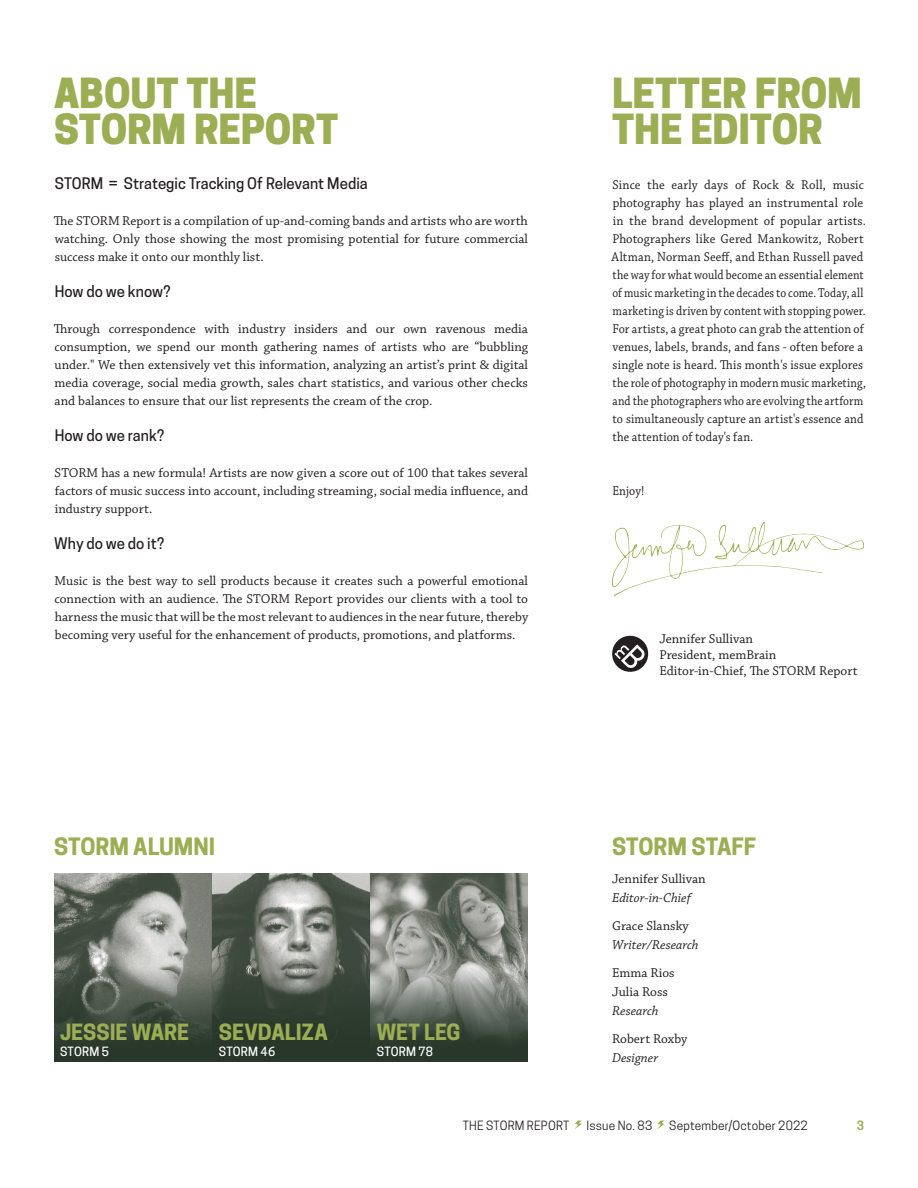
<style>
.page{position:relative;width:918px;height:1188px;background:#fff}
.page>*{position:absolute;margin:0;border:0;box-sizing:border-box;transform-origin:0 0}
.t1{font:800 39px/36px "Cooper Hewitt";letter-spacing:-.005em;color:#9cae53}
.t2{font:700 22.5px "Cooper Hewitt";color:#9cae53}
.t3{font:700 21px "Cooper Hewitt";color:#9cae53}
.t4{font:500 15px "Cooper Hewitt";color:#231f20}
.t5{font:13.5px/18px "Chaparral Pro";letter-spacing:.005em;color:#231f20;text-align:justify}
.t6{font:13.5px/18px "Chaparral Pro";letter-spacing:.005em;color:#231f20;scale:.95 1}
.t7{font:italic 13.5px "Chaparral Pro";color:#231f20}
.t8{font:13.5px "Chaparral Pro";letter-spacing:.005em;color:#231f20;scale:.9 1}
.t9{font:12px "Cooper Hewitt";letter-spacing:.02em;color:#231f20}
.t10{font:500 12px "Cooper Hewitt";letter-spacing:.015em;color:#fff}
.t11{font:600 12px "Cooper Hewitt";color:#9cae53}
</style>
<div class="page">
<svg style="left:612px;top:636px;width:36px;height:36px"></svg>
<svg style="left:612px;top:522px;width:252px;height:74px"></svg>
<img style="left:370px;top:873px;width:158px;height:94px">
<svg style="left:212px;top:873px;width:158px;height:94px;background:#787e76"></svg>
<svg style="left:54px;top:873px;width:158px;height:94px;background:#848880"></svg>
<svg style="left:54px;top:967px;width:474px;height:95px;background:#4b564b"></svg>
<svg style="left:574px;top:1120px;width:8px;height:10px"></svg>
<svg style="left:657px;top:1120px;width:7px;height:10px"></svg>
<h1 class="t1" style="left:54px;top:76px;width:286px">ABOUT THE<br>STORM REPORT</h1>
<h1 class="t1" style="left:612px;top:76px;width:251px">LETTER FROM<br>THE EDITOR</h1>
<p class="t4" style="left:55px;top:175px;width:314px">STORM = Strategic Tracking Of Relevant Media</p>
<p class="t5" style="left:54px;top:212px;width:476px">The STORM Report is a compilation of up-and-coming bands and artists who are worth watching. Only those showing the most promising potential for future commercial success make it onto our monthly list.</p>
<p class="t4" style="left:55px;top:283px;width:117px">How do we know?</p>
<p class="t5" style="left:54px;top:320px;width:476px">Through correspondence with industry insiders and our own ravenous media consumption, we spend our month gathering names of artists who are “bubbling under." We then extensively vet this information, analyzing an artist’s print &amp; digital media coverage, social media growth, sales chart statistics, and various other checks and balances to ensure that our list represents the cream of the crop.</p>
<p class="t4" style="left:55px;top:427px;width:111px">How do we rank?</p>
<p class="t5" style="left:55px;top:464px;width:475px">STORM has a new formula! Artists are now given a score out of 100 that takes several factors of music success into account, including streaming, social media influence, and industry support.</p>
<p class="t4" style="left:54px;top:535px;width:111px">Why do we do it?</p>
<p class="t5" style="left:54px;top:572px;width:475px">Music is the best way to sell products because it creates such a powerful emotional connection with an audience. The STORM Report provides our clients with a tool to harness the music that will be the most relevant to audiences in the near future, thereby becoming very useful for the enhancement of products, promotions, and platforms.</p>
<p class="t6" style="left:612px;top:176px;width:269px">Since the early days of Rock &amp; Roll, music photography has played an instrumental role in the brand development of popular artists.<br>Photographers like Gered Mankowitz, Robert Altman, Norman Seeff, and Ethan Russell paved the way for what would become an essential element of music marketing in the decades to come. Today, all marketing is driven by content with stopping power.<br>For artists, a great photo can grab the attention of venues, labels, brands, and fans - often before a single note is heard. This month's issue explores the role of photography in modern music marketing, and the photographers who are evolving the artform to simultaneously capture an artist's essence and the attention of today's fan.</p>
<p class="t8" style="left:612px;top:483px;width:37px">Enjoy!</p>
<p class="t5" style="left:659px;top:631px;width:200px;line-height:16.2px;text-align:left">Jennifer Sullivan<br>President, memBrain<br>Editor-in-Chief, The STORM Report</p>
<h2 class="t2" style="left:54px;top:833px;width:163px">STORM ALUMNI</h2>
<h2 class="t2" style="left:612px;top:833px;width:146px">STORM STAFF</h2>
<p class="t5" style="left:612px;top:870px;width:95px">Jennifer Sullivan</p>
<p class="t7" style="left:612px;top:890px;width:81px">Editor-in-Chief</p>
<p class="t5" style="left:612px;top:917px;width:78px">Grace Slansky</p>
<p class="t7" style="left:612px;top:937px;width:88px">Writer/Research</p>
<p class="t5" style="left:612px;top:964px;width:64px;line-height:19px">Emma Rios<br>Julia Ross</p>
<p class="t7" style="left:612px;top:1003px;width:48px">Research</p>
<p class="t5" style="left:612px;top:1030px;width:77px">Robert Roxby</p>
<p class="t7" style="left:612px;top:1050px;width:48px">Designer</p>
<h3 class="t3" style="left:60px;top:1019px;width:131px">JESSIE WARE</h3>
<p class="t10" style="left:60px;top:1044px;width:50px">STORM 5</p>
<h3 class="t3" style="left:219px;top:1019px;width:110px">SEVDALIZA</h3>
<p class="t10" style="left:219px;top:1044px;width:58px">STORM 46</p>
<h3 class="t3" style="left:377px;top:1019px;width:85px">WET LEG</h3>
<p class="t10" style="left:377px;top:1044px;width:58px">STORM 78</p>
<p class="t9" style="left:463px;top:1118px;width:108px">THE STORM REPORT</p>
<p class="t9" style="left:587px;top:1118px;width:67px">Issue No. 83</p>
<p class="t9" style="left:669px;top:1118px;width:140px">September/October 2022</p>
<p class="t11" style="left:857px;top:1118px;width:9px">3</p>
</div>
